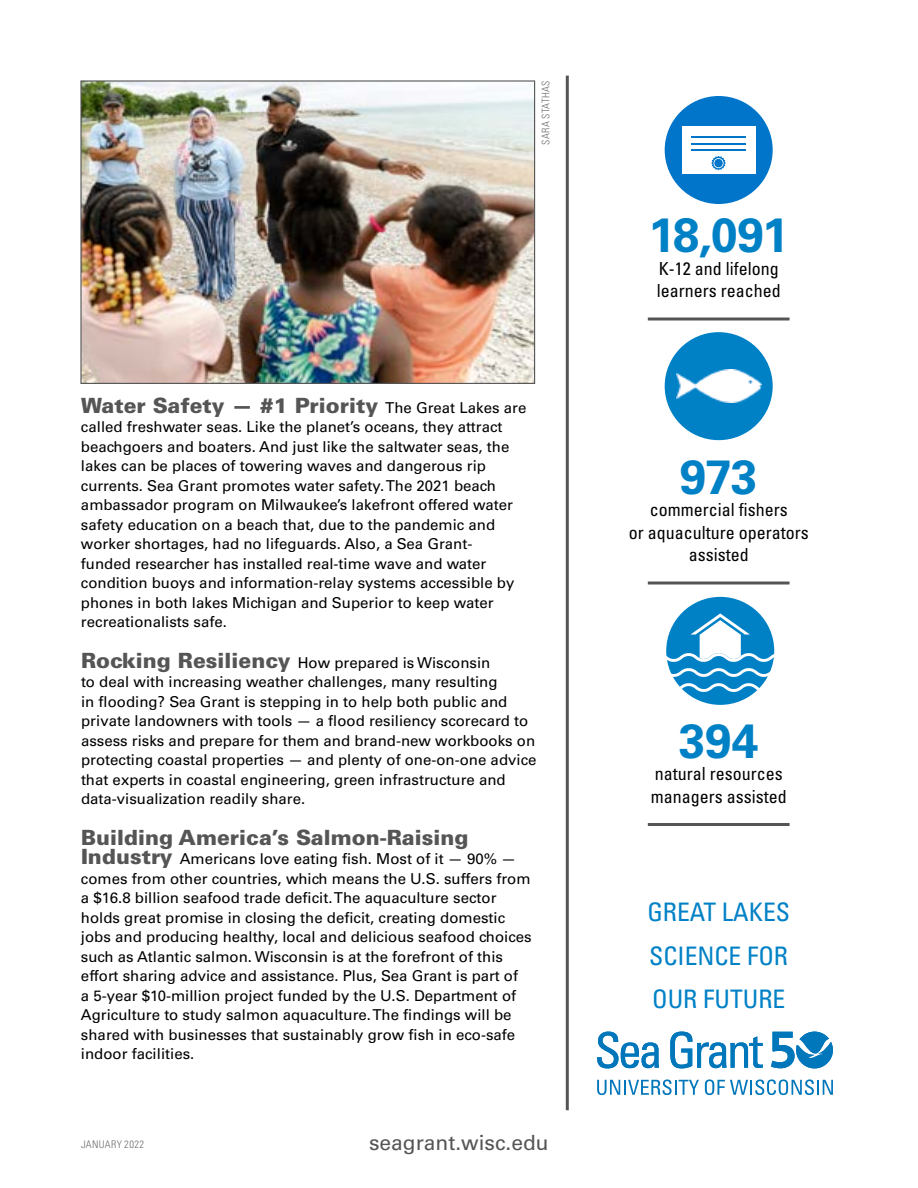
<style>
.page{position:relative;width:918px;height:1188px;background:#fff}
.page>*{position:absolute;margin:0;border:0;box-sizing:border-box;transform-origin:0 0}
.t1{font:700 48px "Univers LT Std";letter-spacing:-.015em;color:#0081c6}
.t2{font:condensed 25.5px/43.7px "Univers LT Std";color:#0081c6;text-align:justify}
.t3{font:900 21px "Univers LT Std";color:#555}
.t4{font:21px "Univers LT Std";color:#555}
.t5{font:condensed 18px/22.5px "Univers LT Std";color:#000}
.t6{font:15px/19.5px "Univers LT Std";color:#000}
.t7{font:300 condensed 10.5px "Univers LT Std";letter-spacing:.035em;color:#6d6e71}
.s1{font-weight:400;font-size:15px;color:#000}
.s2{font-weight:900;font-size:21px;color:#555}
</style>
<div class="page">
<hr style="left:648px;top:318px;width:142px;height:3px;background:#555">
<hr style="left:648px;top:582px;width:142px;height:3px;background:#555">
<hr style="left:648px;top:823px;width:142px;height:3px;background:#555">
<hr style="left:566px;top:76px;width:3px;height:1034px;background:#555">
<svg style="left:597px;top:1079px;width:102px;height:16px"></svg>
<svg style="left:705px;top:1079px;width:128px;height:16px"></svg>
<svg style="left:771px;top:1032px;width:62px;height:36px"></svg>
<svg style="left:597px;top:1032px;width:62px;height:37px"></svg>
<svg style="left:670px;top:1032px;width:93px;height:36px"></svg>
<img style="left:82px;top:82px;width:451px;height:300px">
<div style="left:80px;top:80px;width:455px;height:304px;border:1px solid #555"></div>
<div style="left:666px;top:597px;width:108px;height:108px;background:#0081c6;border-radius:50%"></div>
<svg style="left:669px;top:668px;width:103px;height:9px"></svg>
<svg style="left:677px;top:683px;width:87px;height:9px"></svg>
<svg style="left:666px;top:613px;width:109px;height:49px"></svg>
<div style="left:665px;top:332px;width:108px;height:108px;background:#0081c6;border-radius:50%"></div>
<img style="left:676px;top:369px;width:85px;height:34px">
<div style="left:665px;top:96px;width:108px;height:108px;background:#0075c9;border-radius:50%"></div>
<div style="left:682px;top:126px;width:73px;height:48px;background:#fff"></div>
<svg style="left:711px;top:156px;width:15px;height:14px"></svg>
<hr style="left:692px;top:137px;width:54px;height:1px;background:#0075c9">
<hr style="left:692px;top:143px;width:54px;height:1px;background:#0075c9">
<hr style="left:691px;top:150px;width:55px;height:1px;background:#0075c9">
<p class="t7" style="left:540px;top:145px;width:66px;rotate:-90deg">SARA STATHAS</p>
<h3 class="t3" style="left:81px;top:392px;width:447px">Water Safety — #1 Priority <span class="s1">The Great Lakes are</span></h3>
<p class="t6" style="left:81px;top:417px;width:435px">called freshwater seas. Like the planet’s oceans, they attract beachgoers and boaters. And just like the saltwater seas, the lakes can be places of towering waves and dangerous rip currents. Sea Grant promotes water safety. The 2021 beach ambassador program on Milwaukee’s lakefront offered water safety education on a beach that, due to the pandemic and worker shortages, had no lifeguards. Also, a Sea Grant&shy;funded researcher has installed real-time wave and water condition buoys and information-relay systems accessible by phones in both lakes Michigan and Superior to keep water recreationalists safe.</p>
<p class="t6" style="left:81px;top:653px;width:457px"><span class="s2">Rocking Resiliency</span> How prepared is Wisconsin<br>to deal with increasing weather challenges, many resulting<br>in flooding? Sea Grant is stepping in to help both public and private landowners with tools — a flood resiliency scorecard to assess risks and prepare for them and brand-new workbooks on protecting coastal properties — and plenty of one-on-one advice that experts in coastal engineering, green infrastructure and data-visualization readily share.</p>
<h3 class="t3" style="left:81px;top:824px;width:389px">Building America’s Salmon-Raising</h3>
<p class="t6" style="left:81px;top:849px;width:452px"><span class="s2">Industry</span> Americans love eating fish. Most of it — 90% — comes from other countries, which means the U.S. suffers from a $16.8 billion seafood trade deficit. The aquaculture sector holds great promise in closing the deficit, creating domestic jobs and producing healthy, local and delicious seafood choices such as Atlantic salmon. Wisconsin is at the forefront of this effort sharing advice and assistance. Plus, Sea Grant is part of<br>a 5-year $10-million project funded by the U.S. Department of Agriculture to study salmon aquaculture. The findings will be shared with businesses that sustainably grow fish in eco-safe indoor facilities.</p>
<p class="t7" style="left:81px;top:1138px;width:65px">JANUARY 2022</p>
<h3 class="t4" style="left:369px;top:1130px;width:181px">seagrant.wisc.edu</h3>
<h1 class="t1" style="left:649px;top:207px;width:142px">18,091</h1>
<p class="t5" style="left:657px;top:257px;width:125px">K-12 and lifelong learners reached</p>
<h1 class="t1" style="left:680px;top:449px;width:79px">973</h1>
<p class="t5" style="left:629px;top:498px;width:181px;text-align:center">commercial fishers<br>or aquaculture operators assisted</p>
<h1 class="t1" style="left:679px;top:713px;width:81px">394</h1>
<p class="t5" style="left:651px;top:762px;width:137px">natural resources managers assisted</p>
<h2 class="t2" style="left:647px;top:890px;width:144px">GREAT LAKES SCIENCE FOR OUR FUTURE</h2>
</div>
